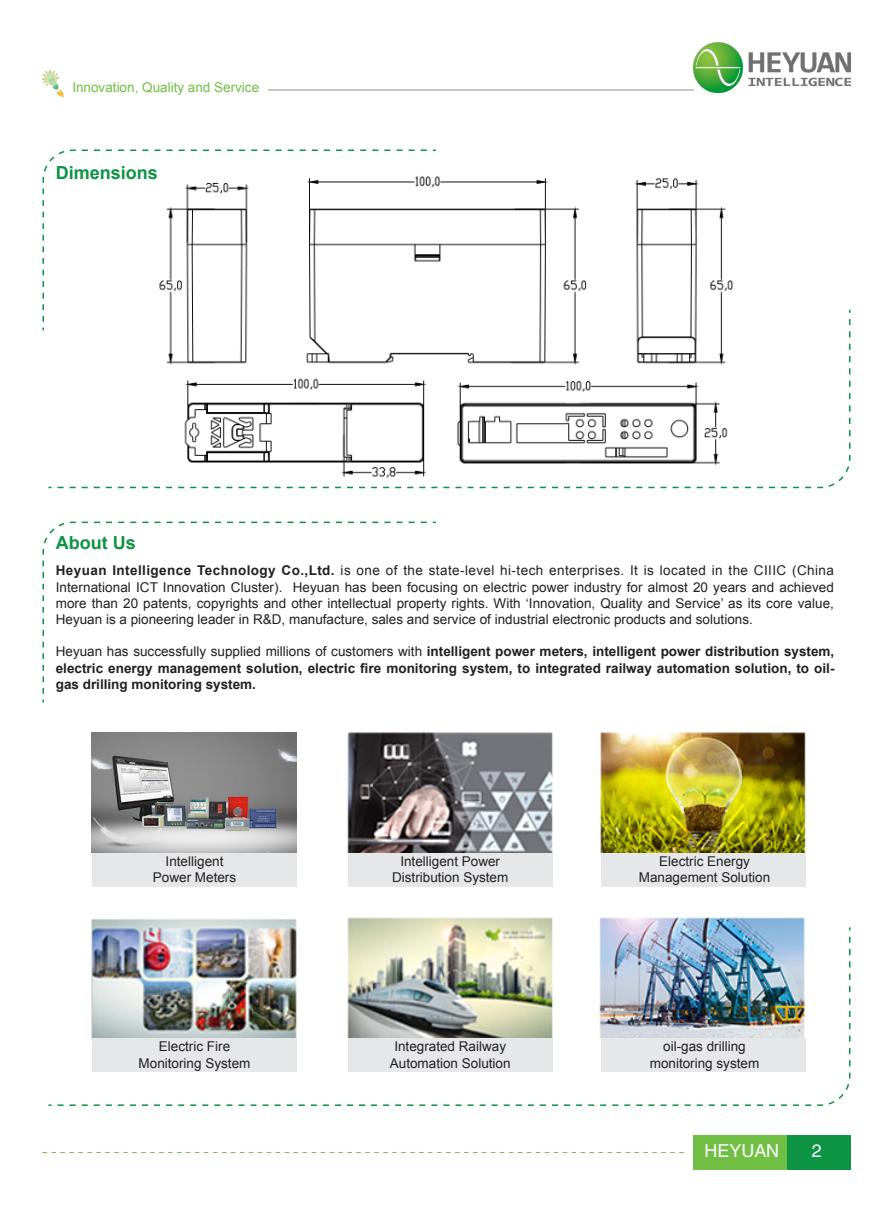
<style>
.page{position:relative;width:893px;height:1212px;background:#fff}
.page>*{position:absolute;margin:0;border:0;box-sizing:border-box;transform-origin:0 0}
.t1{font:700 18px "Arial";color:#0d9344}
.t2{font:18px "FZHTK GBK1 0";color:#fff}
.t3{font:13.5px/16.2px "Arial";color:#231f20;text-align:justify}
.t4{font:700 13.5px/16.2px "Arial";color:#231f20;text-align:justify}
.t5{font:13.5px "Arial";color:#71bf44}
.s1{font-weight:700}
.s2{font-weight:400}
</style>
<div class="page">
<img style="left:693px;top:43px;width:157px;height:49px">
<hr style="left:268px;top:90px;width:425px;height:1px;background:#c7c8ca">
<img style="left:43px;top:71px;width:20px;height:26px">
<svg style="left:43px;top:1152px;width:641px;height:1px"></svg>
<div style="left:693px;top:1135px;width:157px;height:34px;background:#71bf44"></div>
<div style="left:787px;top:1135px;width:63px;height:34px;background:#0d9344"></div>
<img style="left:437px;top:176px;width:296px;height:132px">
<svg style="left:42px;top:149px;width:395px;height:182px"></svg>
<svg style="left:47px;top:308px;width:804px;height:181px"></svg>
<svg style="left:42px;top:521px;width:394px;height:182px"></svg>
<svg style="left:48px;top:927px;width:803px;height:179px"></svg>
<img style="left:91px;top:732px;width:715px;height:308px">
<div style="left:92px;top:853px;width:205px;height:33px;background:#e6e7e9"></div>
<div style="left:92px;top:1038px;width:205px;height:33px;background:#e6e7e9"></div>
<div style="left:348px;top:853px;width:204px;height:33px;background:#e6e7e9"></div>
<div style="left:348px;top:1038px;width:204px;height:33px;background:#e6e7e9"></div>
<div style="left:601px;top:853px;width:204px;height:33px;background:#e6e7e9"></div>
<div style="left:601px;top:1038px;width:204px;height:33px;background:#e6e7e9"></div>
<img style="left:92px;top:732px;width:204px;height:121px">
<p class="t5" style="left:72px;top:78px;width:188px">Innovation, Quality and Service</p>
<p class="t1" style="left:56px;top:161px;width:104px">Dimensions</p>
<p class="t1" style="left:56px;top:531px;width:81px">About Us</p>
<p class="t3" style="left:56px;top:563px;width:780px"><span class="s1">Heyuan Intelligence Technology Co.,Ltd.</span> is one of the state-level hi-tech enterprises. It is located in the CIIIC (China International ICT Innovation Cluster). Heyuan has been focusing on electric power industry for almost 20 years and achieved more than 20 patents, copyrights and other intellectual property rights. With ‘Innovation, Quality and Service’ as its core value, Heyuan is a pioneering leader in R&amp;D, manufacture, sales and service of industrial electronic products and solutions.</p>
<p class="t4" style="left:56px;top:644px;width:780px"><span class="s2">Heyuan has successfully supplied millions of customers with</span> intelligent power meters, intelligent power distribution system, electric energy management solution, electric fire monitoring system, to integrated railway automation solution, to oil&shy;gas drilling monitoring system.</p>
<p class="t3" style="left:166px;top:853px;width:59px">Intelligent</p>
<p class="t3" style="left:153px;top:870px;width:85px">Power Meters</p>
<p class="t3" style="left:159px;top:1039px;width:73px">Electric Fire</p>
<p class="t3" style="left:139px;top:1055px;width:113px">Monitoring System</p>
<p class="t3" style="left:400px;top:853px;width:101px">Intelligent Power</p>
<p class="t3" style="left:392px;top:870px;width:118px">Distribution System</p>
<p class="t3" style="left:394px;top:1039px;width:113px">Integrated Railway</p>
<p class="t3" style="left:390px;top:1055px;width:122px">Automation Solution</p>
<p class="t3" style="left:659px;top:853px;width:92px">Electric Energy</p>
<p class="t3" style="left:639px;top:870px;width:133px">Management Solution</p>
<p class="t3" style="left:663px;top:1039px;width:84px">oil-gas drilling</p>
<p class="t3" style="left:650px;top:1055px;width:111px">monitoring system</p>
<h1 class="t2" style="left:704px;top:1141px;width:76px">HEYUAN</h1>
<h1 class="t2" style="left:812px;top:1141px;width:11px">2</h1>
</div>
